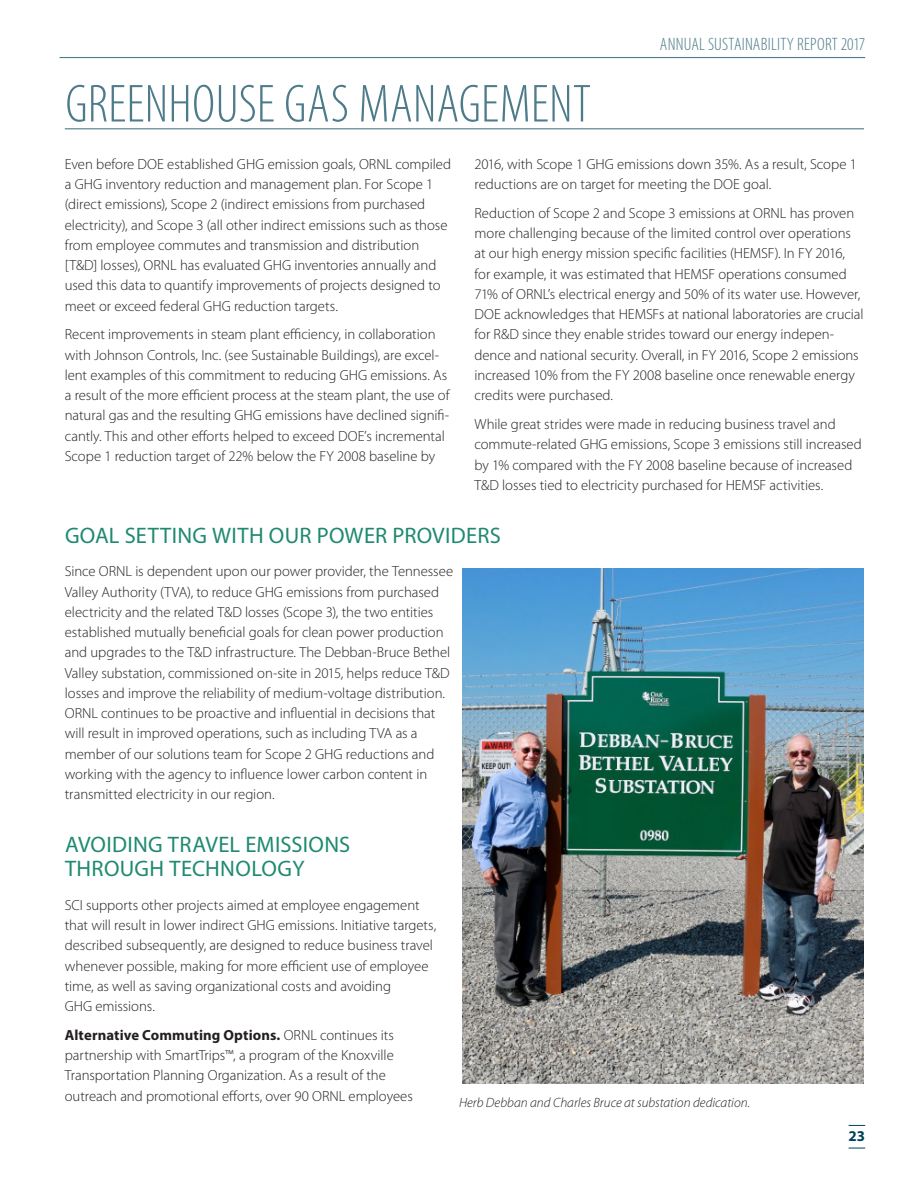
<style>
.page{position:relative;width:918px;height:1188px;background:#fff}
.page>*{position:absolute;margin:0;border:0;box-sizing:border-box;transform-origin:0 0}
.t1{font:300 condensed 54px "Myriad Pro";letter-spacing:.01em;color:#4d7b8a}
.t2{font:22.5px/24px "Myriad Pro";letter-spacing:.015em;color:#1f8a70}
.t3{font:300 condensed 18px "Myriad Pro";letter-spacing:.01em;color:#4d7b8a}
.t4{font:700 15px "Myriad Pro";color:#004358}
.t5{font:300 14.7px/20.2px "Myriad Pro";letter-spacing:-.005em;color:#231f20}
.t6{font:italic 300 13.5px "Myriad Pro";color:#231f20}
.s1{font-weight:700}
</style>
<div class="page">
<svg style="left:849px;top:1125px;width:16px;height:1px"></svg>
<svg style="left:849px;top:1148px;width:16px;height:1px"></svg>
<hr style="left:60px;top:57px;width:805px;height:1px;background:#4d7b8a">
<hr style="left:65px;top:128px;width:799px;height:1px;background:#4d7b8a">
<img style="left:462px;top:568px;width:402px;height:515px">
<p class="t3" style="left:660px;top:35px;width:207px">ANNUAL SUSTAINABILITY REPORT 2017</p>
<h1 class="t1" style="left:65px;top:75px;width:527px">GREENHOUSE GAS MANAGEMENT</h1>
<p class="t5" style="left:65px;top:154px;width:388px">Even before DOE established GHG emission goals, ORNL compiled a GHG inventory reduction and management plan. For Scope 1 (direct emissions), Scope 2 (indirect emissions from purchased electricity), and Scope 3 (all other indirect emissions such as those from employee commutes and transmission and distribution [T&amp;D] losses), ORNL has evaluated GHG inventories annually and used this data to quantify improvements of projects designed to meet or exceed federal GHG reduction targets.</p>
<p class="t5" style="left:65px;top:325px;width:386px">Recent improvements in steam plant efficiency, in collaboration with Johnson Controls, Inc. (see Sustainable Buildings), are excel&shy;lent examples of this commitment to reducing GHG emissions. As a result of the more efficient process at the steam plant, the use of natural gas and the resulting GHG emissions have declined signifi&shy;cantly. This and other efforts helped to exceed DOE’s incremental Scope 1 reduction target of 22% below the FY 2008 baseline by</p>
<p class="t5" style="left:475px;top:154px;width:384px">2016, with Scope 1 GHG emissions down 35%. As a result, Scope 1 reductions are on target for meeting the DOE goal.</p>
<p class="t5" style="left:475px;top:203px;width:391px">Reduction of Scope 2 and Scope 3 emissions at ORNL has proven more challenging because of the limited control over operations at our high energy mission specific facilities (HEMSF). In FY 2016, for example, it was estimated that HEMSF operations consumed 71% of ORNL’s electrical energy and 50% of its water use. However, DOE acknowledges that HEMSFs at national laboratories are crucial for R&amp;D since they enable strides toward our energy indepen&shy;dence and national security. Overall, in FY 2016, Scope 2 emissions increased 10% from the FY 2008 baseline once renewable energy credits were purchased.</p>
<p class="t5" style="left:475px;top:414px;width:389px">While great strides were made in reducing business travel and commute-related GHG emissions, Scope 3 emissions still increased by 1% compared with the FY 2008 baseline because of increased T&amp;D losses tied to electricity purchased for HEMSF activities.</p>
<h2 class="t2" style="left:65px;top:524px;width:437px">GOAL SETTING WITH OUR POWER PROVIDERS</h2>
<p class="t5" style="left:65px;top:562px;width:390px">Since ORNL is dependent upon our power provider, the Tennessee Valley Authority (TVA), to reduce GHG emissions from purchased electricity and the related T&amp;D losses (Scope 3), the two entities established mutually beneficial goals for clean power production and upgrades to the T&amp;D infrastructure. The Debban-Bruce Bethel Valley substation, commissioned on-site in 2015, helps reduce T&amp;D losses and improve the reliability of medium-voltage distribution.<br>ORNL continues to be proactive and influential in decisions that will result in improved operations, such as including TVA as a member of our solutions team for Scope 2 GHG reductions and working with the agency to influence lower carbon content in transmitted electricity in our region.</p>
<h2 class="t2" style="left:65px;top:833px;width:287px">AVOIDING TRAVEL EMISSIONS<br>THROUGH TECHNOLOGY</h2>
<p class="t5" style="left:65px;top:895px;width:373px">SCI supports other projects aimed at employee engagement that will result in lower indirect GHG emissions. Initiative targets, described subsequently, are designed to reduce business travel whenever possible, making for more efficient use of employee time, as well as saving organizational costs and avoiding<br>GHG emissions.</p>
<p class="t5" style="left:65px;top:1025px;width:350px"><span class="s1">Alternative Commuting Options.</span> ORNL continues its partnership with SmartTrips™, a program of the Knoxville Transportation Planning Organization. As a result of the outreach and promotional efforts, over 90 ORNL employees</p>
<p class="t6" style="left:459px;top:1096px;width:293px">Herb Debban and Charles Bruce at substation dedication.</p>
<p class="t4" style="left:849px;top:1127px;width:18px">23</p>
</div>
